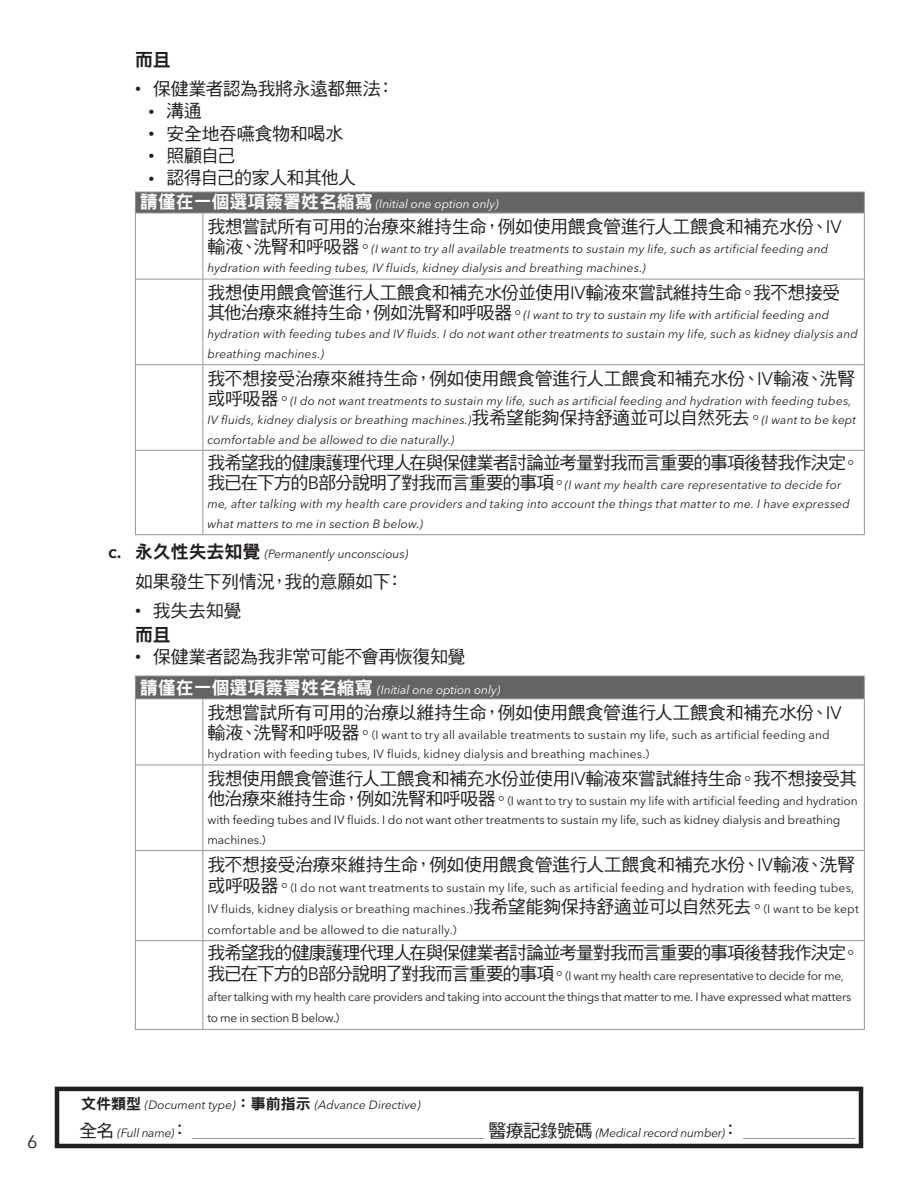
<style>
.page{position:relative;width:918px;height:1188px;background:#fff}
.page>*{position:absolute;margin:0;border:0;box-sizing:border-box;transform-origin:0 0}
.t1{font:18px "DF Hei Std W5";letter-spacing:-.03em;color:#231f20}
.t2{font:18px "DF Hei Std W5";letter-spacing:-.065em;color:#231f20}
.t3{font:18px "DF Hei Std W9";color:#231f20}
.t4{font:18px "Avenir Next LT Pro";color:#231f20}
.t5{font:italic 12px/19.5px "Avenir Next LT Pro";letter-spacing:.01em;color:#231f20}
.t6{font:12px/19.5px "Avenir Next LT Pro";letter-spacing:.005em;color:#231f20}
.t7{font:12px/21px "Avenir Next LT Pro";letter-spacing:-.025em;color:#231f20}
.t8{font:italic 12px "Avenir Next LT Pro";letter-spacing:-.005em;color:#fff}
.t9{font:italic 12px "Avenir Next LT Pro";letter-spacing:-.02em;color:#231f20}
.t10{font:italic 12px "Avenir Next LT Pro";letter-spacing:-.025em;color:#231f20}
.s1{font-family:"Avenir Next LT Pro";font-size:12px}
.s2{font-family:"DF Hei Std W9";font-style:normal;font-size:18px}
.s3{font-family:"Avenir Next LT Pro"}
.s4{font-family:"DF Hei Std W5";font-style:normal;font-size:18px}
.s5{font-style:normal;font-size:18px}
.s6{font-weight:600;font-style:normal;font-size:18px}
.s7{font-family:"DF Hei Std W5";font-size:18px}
.s8{font-family:"DF Hei Std W5"}
.s9{font-size:18px}
.s10{font-family:"DF Hei Std W9";font-style:normal;font-size:15px}
</style>
<div class="page">
<div style="left:55px;top:1087px;width:808px;height:61px;border:4px solid #231f20"></div>
<div style="left:135px;top:192px;width:729px;height:21px;background:#636466"></div>
<svg style="left:864px;top:193px;width:1px;height:20px"></svg>
<hr style="left:135px;top:192px;width:68px;height:1px;background:#939598">
<svg style="left:135px;top:192px;width:1px;height:21px"></svg>
<hr style="left:203px;top:192px;width:662px;height:1px;background:#939598">
<hr style="left:135px;top:213px;width:68px;height:1px;background:#939598">
<hr style="left:135px;top:213px;width:1px;height:66px;background:#939598">
<hr style="left:203px;top:213px;width:662px;height:1px;background:#939598">
<hr style="left:202px;top:213px;width:1px;height:66px;background:#939598">
<hr style="left:864px;top:213px;width:1px;height:66px;background:#939598">
<hr style="left:135px;top:279px;width:68px;height:1px;background:#939598">
<hr style="left:135px;top:279px;width:1px;height:85px;background:#939598">
<hr style="left:203px;top:279px;width:662px;height:1px;background:#939598">
<hr style="left:202px;top:279px;width:1px;height:85px;background:#939598">
<hr style="left:864px;top:279px;width:1px;height:85px;background:#939598">
<hr style="left:135px;top:364px;width:68px;height:1px;background:#939598">
<hr style="left:135px;top:365px;width:1px;height:85px;background:#939598">
<hr style="left:203px;top:364px;width:662px;height:1px;background:#939598">
<hr style="left:202px;top:365px;width:1px;height:85px;background:#939598">
<hr style="left:864px;top:365px;width:1px;height:85px;background:#939598">
<hr style="left:135px;top:450px;width:68px;height:1px;background:#939598">
<hr style="left:135px;top:451px;width:1px;height:83px;background:#939598">
<hr style="left:203px;top:450px;width:662px;height:1px;background:#939598">
<hr style="left:202px;top:451px;width:1px;height:83px;background:#939598">
<hr style="left:864px;top:451px;width:1px;height:83px;background:#939598">
<hr style="left:135px;top:534px;width:68px;height:1px;background:#939598">
<hr style="left:203px;top:534px;width:662px;height:1px;background:#939598">
<div style="left:135px;top:676px;width:729px;height:23px;background:#636466"></div>
<svg style="left:864px;top:677px;width:1px;height:21px"></svg>
<hr style="left:135px;top:676px;width:68px;height:1px;background:#939598">
<svg style="left:135px;top:676px;width:1px;height:22px"></svg>
<hr style="left:203px;top:676px;width:662px;height:1px;background:#939598">
<hr style="left:135px;top:698px;width:68px;height:1px;background:#939598">
<hr style="left:135px;top:699px;width:1px;height:66px;background:#939598">
<hr style="left:203px;top:698px;width:662px;height:1px;background:#939598">
<hr style="left:203px;top:699px;width:1px;height:66px;background:#939598">
<hr style="left:864px;top:699px;width:1px;height:66px;background:#939598">
<hr style="left:135px;top:765px;width:68px;height:1px;background:#939598">
<hr style="left:135px;top:765px;width:1px;height:85px;background:#939598">
<hr style="left:203px;top:765px;width:662px;height:1px;background:#939598">
<hr style="left:203px;top:765px;width:1px;height:85px;background:#939598">
<hr style="left:864px;top:765px;width:1px;height:85px;background:#939598">
<hr style="left:135px;top:850px;width:68px;height:1px;background:#939598">
<hr style="left:135px;top:851px;width:1px;height:89px;background:#939598">
<hr style="left:203px;top:850px;width:662px;height:1px;background:#939598">
<hr style="left:203px;top:851px;width:1px;height:89px;background:#939598">
<hr style="left:864px;top:851px;width:1px;height:89px;background:#939598">
<hr style="left:135px;top:940px;width:68px;height:1px;background:#939598">
<hr style="left:135px;top:941px;width:1px;height:88px;background:#939598">
<hr style="left:203px;top:940px;width:662px;height:1px;background:#939598">
<hr style="left:203px;top:941px;width:1px;height:88px;background:#939598">
<hr style="left:864px;top:941px;width:1px;height:88px;background:#939598">
<hr style="left:135px;top:1029px;width:68px;height:1px;background:#939598">
<hr style="left:203px;top:1029px;width:662px;height:1px;background:#939598">
<hr style="left:192px;top:1138px;width:292px;height:1px;background:#939598">
<hr style="left:743px;top:1138px;width:112px;height:1px;background:#939598">
<h1 class="t4" style="left:27px;top:1130px;width:12px">6</h1>
<p class="t3" style="left:135px;top:50px;width:37px">而且</p>
<p class="t1" style="left:135px;top:79px;width:261px"><span class="s1">•</span> 保健業者認為我將永遠都無法：</p>
<p class="t1" style="left:148px;top:101px;width:55px"><span class="s1">•</span> 溝通</p>
<p class="t1" style="left:148px;top:123px;width:196px"><span class="s1">•</span> 安全地吞嚥食物和喝水</p>
<p class="t1" style="left:148px;top:146px;width:89px"><span class="s1">•</span> 照顧自己</p>
<p class="t1" style="left:148px;top:168px;width:209px"><span class="s1">•</span> 認得自己的家人和其他人</p>
<p class="t8" style="left:140px;top:197px;width:360px"><span class="s2">請僅在一個選項簽署姓名縮寫</span> (Initial one option only)</p>
<p class="t1" style="left:207px;top:217px;width:636px">我想嘗試所有可用的治療來維持生命，例如使用餵食管進行人工餵食和補充水份、<span class="s3">IV</span></p>
<p class="t5" style="left:207px;top:239px;width:622px"><span class="s4">輸液、洗腎和呼吸器。</span>(I want to try all available treatments to sustain my life, such as artificial feeding and hydration with feeding tubes, IV fluids, kidney dialysis and breathing machines.)</p>
<p class="t1" style="left:207px;top:283px;width:634px">我想使用餵食管進行人工餵食和補充水份並使用<span class="s3">IV</span>輸液來嘗試維持生命。我不想接受</p>
<p class="t5" style="left:207px;top:305px;width:652px"><span class="s4">其他治療來維持生命，例如洗腎和呼吸器。</span>(I want to try to sustain my life with artificial feeding and hydration with feeding tubes and IV fluids. I do not want other treatments to sustain my life, such as kidney dialysis and breathing machines.)</p>
<p class="t1" style="left:207px;top:369px;width:649px">我不想接受治療來維持生命，例如使用餵食管進行人工餵食和補充水份、<span class="s3">IV</span>輸液、洗腎</p>
<p class="t5" style="left:207px;top:391px;width:650px"><span class="s4">或呼吸器。</span>(I do not want treatments to sustain my life, such as artificial feeding and hydration with feeding tubes,<br>IV fluids, kidney dialysis or breathing machines.)<span class="s4">我希望能夠保持舒適並可以自然死去。</span>(I want to be kept comfortable and be allowed to die naturally.)</p>
<p class="t2" style="left:207px;top:453px;width:654px">我希望我的健康護理代理人在與保健業者討論並考量對我而言重要的事項後替我作決定。</p>
<p class="t5" style="left:207px;top:475px;width:644px"><span class="s4">我已在下方的</span><span class="s5">B</span><span class="s4">部分說明了對我而言重要的事項。</span>(I want my health care representative to decide for me, after talking with my health care providers and taking into account the things that matter to me. I have expressed what matters to me in section B below.)</p>
<h4 class="t5" style="left:108px;top:544px;width:302px"><span class="s6">c.</span> <span class="s2">永久性失去知覺</span> (Permanently unconscious)</h4>
<p class="t1" style="left:135px;top:571px;width:270px">如果發生下列情況，我的意願如下：</p>
<p class="t1" style="left:135px;top:601px;width:108px"><span class="s1">•</span> 我失去知覺</p>
<p class="t3" style="left:135px;top:624px;width:37px">而且</p>
<p class="t1" style="left:135px;top:647px;width:332px"><span class="s1">•</span> 保健業者認為我非常可能不會再恢復知覺</p>
<p class="t8" style="left:140px;top:683px;width:362px"><span class="s2">請僅在一個選項簽署姓名縮寫</span> (Initial one option only)</p>
<p class="t1" style="left:207px;top:703px;width:636px">我想嘗試所有可用的治療以維持生命，例如使用餵食管進行人工餵食和補充水份、<span class="s3">IV</span></p>
<p class="t6" style="left:207px;top:725px;width:624px"><span class="s7">輸液、洗腎和呼吸器。</span><span class="s8">(</span>I want to try all available treatments to sustain my life, such as artificial feeding and hydration with feeding tubes, IV fluids, kidney dialysis and breathing machines.<span class="s8">)</span></p>
<p class="t1" style="left:207px;top:769px;width:651px">我想使用餵食管進行人工餵食和補充水份並使用<span class="s3">IV</span>輸液來嘗試維持生命。我不想接受其</p>
<p class="t6" style="left:207px;top:791px;width:652px"><span class="s7">他治療來維持生命，例如洗腎和呼吸器。</span><span class="s8">(</span>I want to try to sustain my life with artificial feeding and hydration with feeding tubes and IV fluids. I do not want other treatments to sustain my life, such as kidney dialysis and breathing machines.<span class="s8">)</span></p>
<p class="t1" style="left:207px;top:855px;width:649px">我不想接受治療來維持生命，例如使用餵食管進行人工餵食和補充水份、<span class="s3">IV</span>輸液、洗腎</p>
<p class="t6" style="left:207px;top:877px;width:653px;line-height:21px"><span class="s7">或呼吸器。</span><span class="s8">(</span>I do not want treatments to sustain my life, such as artificial feeding and hydration with feeding tubes,<br>IV fluids, kidney dialysis or breathing machines.<span class="s8">)</span><span class="s7">我希望能夠保持舒適並可以自然死去。</span><span class="s8">(</span>I want to be kept comfortable and be allowed to die naturally.<span class="s8">)</span></p>
<p class="t2" style="left:207px;top:943px;width:654px">我希望我的健康護理代理人在與保健業者討論並考量對我而言重要的事項後替我作決定。</p>
<p class="t7" style="left:207px;top:966px;width:646px"><span class="s7">我已在下方的</span><span class="s9">B</span><span class="s7">部分說明了對我而言重要的事項。</span><span class="s8">(</span>I want my health care representative to decide for me, after talking with my health care providers and taking into account the things that matter to me. I have expressed what matters to me in section B below.<span class="s8">)</span></p>
<p class="t5" style="left:81px;top:1095px;width:341px"><span class="s10">文件類型</span> (Document type)<span class="s10">：事前指示</span> (Advance Directive)</p>
<p class="t10" style="left:80px;top:1126px;width:111px"><span class="s4">全名</span> (Full name)<span class="s4">：</span></p>
<p class="t9" style="left:488px;top:1126px;width:253px"><span class="s4">醫療記錄號碼</span> (Medical record number)<span class="s4">：</span></p>
</div>
